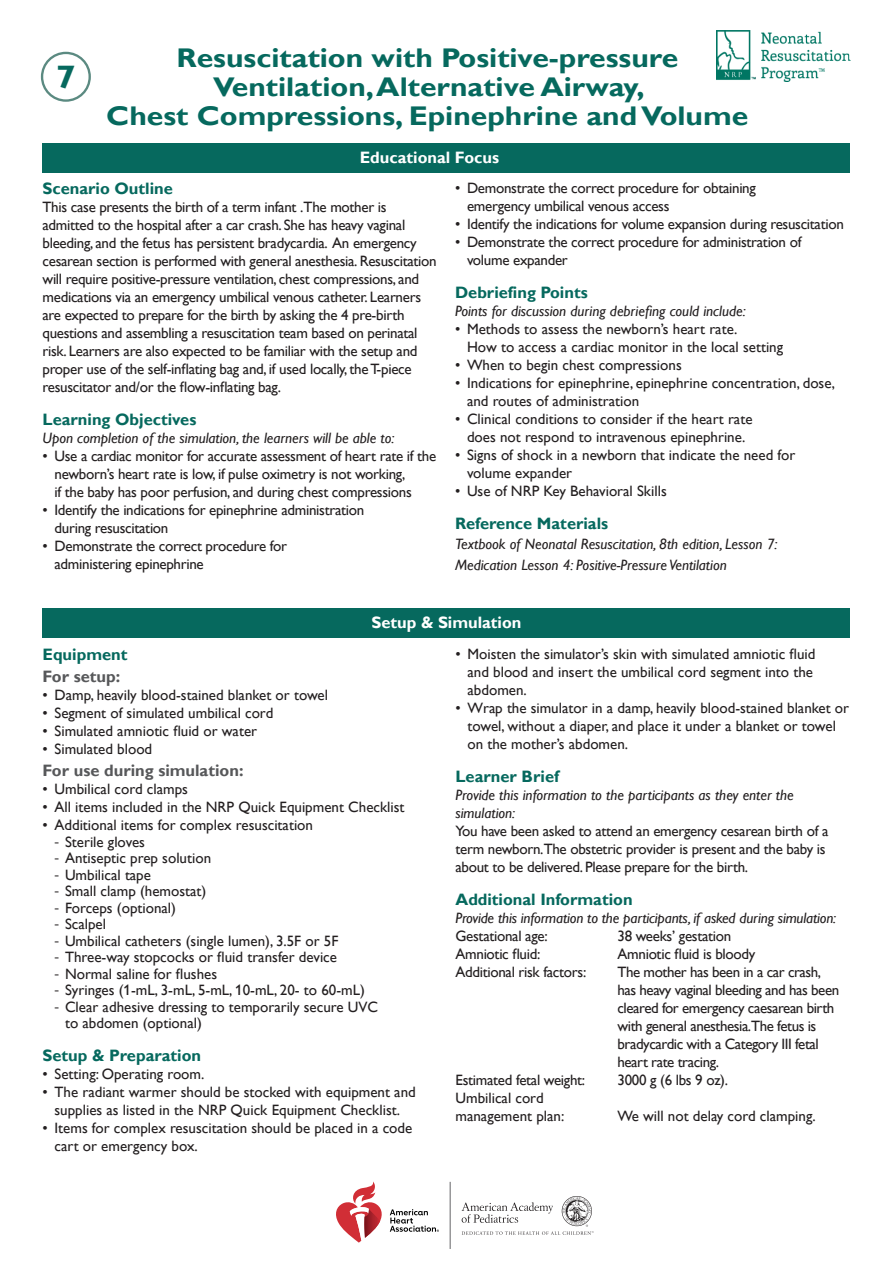
<style>
.page{position:relative;width:893px;height:1263px;background:#fff}
.page>*{position:absolute;margin:0;border:0;box-sizing:border-box;transform-origin:0 0}
.t1{font:700 32.4px "Gill Alt One";color:#06695e;scale:1.11 1}
.t2{font:700 27px/29px "Gill Alt One";color:#06695e;text-align:center;scale:1.11 1}
.Sub_Header{font:700 16.5px "Gill Alt One";color:#06695e}
.Sub_Header-2{font:700 16.5px "Gill Alt One";color:#57585a}
.Sub_Header-3{font:700 16.5px "Gill Alt One";color:#fff}
.Body_text{font:15px/18px "Gill Alt One";letter-spacing:-.02em;color:#231f20}
.Body_text-2{font:15px/18px "Gill Alt One";color:#231f20}
.Body_text-3{font:italic 15px/18px "Gill Alt One";color:#231f20}
.s1{font-family:"Myriad Pro"}
</style>
<div class="page">
<div style="left:43px;top:608px;width:807px;height:30px;background:#06695e"></div>
<div style="left:43px;top:143px;width:807px;height:29px;background:#06695e"></div>
<div style="left:41px;top:52px;width:50px;height:50px;border:2px solid #5b8a81;border-radius:50%"></div>
<img style="left:716px;top:31px;width:134px;height:50px">
<svg style="left:462px;top:1196px;width:132px;height:39px"></svg>
<svg style="left:336px;top:1181px;width:46px;height:61px"></svg>
<svg style="left:390px;top:1209px;width:49px;height:23px"></svg>
<hr style="left:450px;top:1182px;width:1px;height:67px;background:#636466">
<p class="t1" style="left:56px;top:58px;width:19px">7</p>
<p class="t2" style="left:106px;top:43px;width:580px">Resuscitation with Positive-pressure<br>Ventilation, Alternative Airway,<br>Chest Compressions, Epinephrine and Volume</p>
<p class="Sub_Header-3" style="left:360px;top:148px;width:141px">Educational Focus</p>
<p class="Sub_Header" style="left:43px;top:179px;width:132px">Scenario Outline</p>
<p class="Body_text" style="left:43px;top:198px;width:396px">This case presents the birth of a term infant .The mother is admitted to the hospital after a car crash. She has heavy vaginal bleeding, and the fetus has persistent bradycardia. An emergency cesarean section is performed with general anesthesia. Resuscitation will require positive-pressure ventilation, chest compressions, and medications via an emergency umbilical venous catheter. Learners are expected to prepare for the birth by asking the 4 pre-birth questions and assembling a resuscitation team based on perinatal risk. Learners are also expected to be familiar with the setup and proper use of the self-inflating bag and, if used locally, the T-piece resuscitator and/or the flow-inflating bag.</p>
<p class="Sub_Header" style="left:43px;top:410px;width:155px">Learning Objectives</p>
<p class="Body_text-3" style="left:43px;top:429px;width:353px">Upon completion of the simulation, the learners will be able to:</p>
<p class="Body_text" style="left:55px;top:447px;width:383px;text-indent:-12px">• Use a cardiac monitor for accurate assessment of heart rate if the newborn’s heart rate is low, if pulse oximetry is not working,<br>if the baby has poor perfusion, and during chest compressions</p>
<p class="Body_text" style="left:55px;top:501px;width:311px;text-indent:-12px">• Identify the indications for epinephrine administration during resuscitation</p>
<p class="Body_text" style="left:55px;top:537px;width:234px;text-indent:-12px">• Demonstrate the correct procedure for administering epinephrine</p>
<p class="Body_text" style="left:467px;top:179px;width:290px;text-indent:-12px">• Demonstrate the correct procedure for obtaining emergency umbilical venous access</p>
<p class="Body_text" style="left:455px;top:215px;width:390px">• Identify the indications for volume expansion during resuscitation</p>
<p class="Body_text" style="left:467px;top:233px;width:336px;text-indent:-12px">• Demonstrate the correct procedure for administration of volume expander</p>
<p class="Sub_Header" style="left:455px;top:283px;width:134px">Debriefing Points</p>
<p class="Body_text-3" style="left:455px;top:302px;width:292px">Points for discussion during debriefing could include:</p>
<p class="Body_text-2" style="left:467px;top:320px;width:318px;text-indent:-12px">• Methods to assess the newborn’s heart rate.<br>How to access a cardiac monitor in the local setting</p>
<p class="Body_text-2" style="left:455px;top:356px;width:228px">• When to begin chest compressions</p>
<p class="Body_text-2" style="left:467px;top:374px;width:370px;text-indent:-12px">• Indications for epinephrine, epinephrine concentration, dose, and routes of administration</p>
<p class="Body_text-2" style="left:455px;top:410px;width:299px;text-align:center">• Clinical conditions to consider if the heart rate does not respond to intravenous epinephrine.</p>
<p class="Body_text-2" style="left:467px;top:446px;width:330px;text-indent:-12px">• Signs of shock in a newborn that indicate the need for volume expander</p>
<p class="Body_text-2" style="left:455px;top:482px;width:213px">• Use of NRP Key Behavioral Skills</p>
<p class="Sub_Header" style="left:455px;top:514px;width:155px">Reference Materials</p>
<p class="Body_text-3" style="left:455px;top:535px;width:324px">Textbook of Neonatal Resuscitation, 8th edition, Lesson 7:</p>
<p class="Body_text-3" style="left:455px;top:556px;width:273px">Medication Lesson 4: Positive-Pressure Ventilation</p>
<p class="Sub_Header-3" style="left:371px;top:612px;width:152px">Setup &amp; Simulation</p>
<p class="Sub_Header" style="left:43px;top:645px;width:87px">Equipment</p>
<p class="Sub_Header-2" style="left:43px;top:667px;width:79px">For setup:</p>
<p class="Body_text-2" style="left:43px;top:686px;width:287px">• Damp, heavily blood-stained blanket or towel</p>
<p class="Body_text-2" style="left:43px;top:704px;width:232px">• Segment of simulated umbilical cord</p>
<p class="Body_text-2" style="left:43px;top:722px;width:216px">• Simulated amniotic fluid or water</p>
<p class="Body_text-2" style="left:43px;top:740px;width:111px">• Simulated blood</p>
<p class="Sub_Header-2" style="left:43px;top:761px;width:202px">For use during simulation:</p>
<p class="Body_text-2" style="left:43px;top:780px;width:147px">• Umbilical cord clamps</p>
<p class="Body_text-2" style="left:43px;top:798px;width:364px">• All items included in the NRP Quick Equipment Checklist</p>
<p class="Body_text-2" style="left:43px;top:816px;width:272px">• Additional items for complex resuscitation</p>
<p class="Body_text-2" style="left:55px;top:832px;width:92px"><span class="s1">-</span> Sterile gloves</p>
<p class="Body_text-2" style="left:55px;top:849px;width:158px"><span class="s1">-</span> Antiseptic prep solution</p>
<p class="Body_text-2" style="left:55px;top:865px;width:98px"><span class="s1">-</span> Umbilical tape</p>
<p class="Body_text-2" style="left:55px;top:882px;width:153px"><span class="s1">-</span> Small clamp (hemostat)</p>
<p class="Body_text-2" style="left:55px;top:898px;width:123px"><span class="s1">-</span> Forceps (optional)</p>
<p class="Body_text-2" style="left:55px;top:915px;width:53px"><span class="s1">-</span> Scalpel</p>
<p class="Body_text-2" style="left:55px;top:931px;width:285px"><span class="s1">-</span> Umbilical catheters (single lumen), 3.5F or 5F</p>
<p class="Body_text-2" style="left:55px;top:948px;width:284px"><span class="s1">-</span> Three-way stopcocks or fluid transfer device</p>
<p class="Body_text-2" style="left:55px;top:964px;width:164px"><span class="s1">-</span> Normal saline for flushes</p>
<p class="Body_text-2" style="left:55px;top:981px;width:312px"><span class="s1">-</span> Syringes (1-mL, 3-mL, 5-mL, 10-mL, 20- to 60-mL)</p>
<p class="Body_text-2" style="left:65px;top:998px;width:315px;line-height:16.5px;text-indent:-10px"><span class="s1">-</span> Clear adhesive dressing to temporarily secure UVC to abdomen (optional)</p>
<p class="Sub_Header" style="left:43px;top:1046px;width:160px">Setup &amp; Preparation</p>
<p class="Body_text-2" style="left:43px;top:1065px;width:163px">• Setting: Operating room.</p>
<p class="Body_text-2" style="left:43px;top:1083px;width:375px;text-align:center">• The radiant warmer should be stocked with equipment and supplies as listed in the NRP Quick Equipment Checklist.</p>
<p class="Body_text-2" style="left:55px;top:1119px;width:359px;text-indent:-12px">• Items for complex resuscitation should be placed in a code cart or emergency box.</p>
<p class="Body_text-2" style="left:467px;top:645px;width:349px;text-indent:-12px">• Moisten the simulator’s skin with simulated amniotic fluid and blood and insert the umbilical cord segment into the abdomen.</p>
<p class="Body_text-2" style="left:467px;top:699px;width:383px;text-indent:-12px">• Wrap the simulator in a damp, heavily blood-stained blanket or towel, without a diaper, and place it under a blanket or towel on the mother’s abdomen.</p>
<p class="Sub_Header" style="left:455px;top:767px;width:105px">Learner Brief</p>
<p class="Body_text-3" style="left:455px;top:786px;width:340px">Provide this information to the participants as they enter the simulation:</p>
<p class="Body_text" style="left:455px;top:822px;width:374px">You have been asked to attend an emergency cesarean birth of a term newborn.The obstetric provider is present and the baby is about to be delivered. Please prepare for the birth.</p>
<p class="Sub_Header" style="left:455px;top:890px;width:179px">Additional Information</p>
<p class="Body_text-3" style="left:455px;top:909px;width:382px">Provide this information to the participants, if asked during simulation:</p>
<p class="Body_text" style="left:455px;top:927px;width:94px">Gestational age:</p>
<p class="Body_text" style="left:617px;top:927px;width:115px">38 weeks’ gestation</p>
<p class="Body_text" style="left:455px;top:945px;width:86px">Amniotic fluid:</p>
<p class="Body_text" style="left:617px;top:945px;width:139px">Amniotic fluid is bloody</p>
<p class="Body_text" style="left:455px;top:963px;width:132px">Additional risk factors:</p>
<p class="Body_text" style="left:617px;top:963px;width:223px">The mother has been in a car crash, has heavy vaginal bleeding and has been cleared for emergency caesarean birth with general anesthesia.The fetus is bradycardic with a Category III fetal</p>
<p class="Body_text" style="left:617px;top:1053px;width:103px">heart rate tracing.</p>
<p class="Body_text" style="left:455px;top:1071px;width:131px">Estimated fetal weight:</p>
<p class="Body_text" style="left:617px;top:1071px;width:112px">3000 g (6 lbs 9 oz).</p>
<p class="Body_text-2" style="left:455px;top:1089px;width:110px">Umbilical cord management plan:</p>
<p class="Body_text-2" style="left:617px;top:1107px;width:200px">We will not delay cord clamping.</p>
</div>
